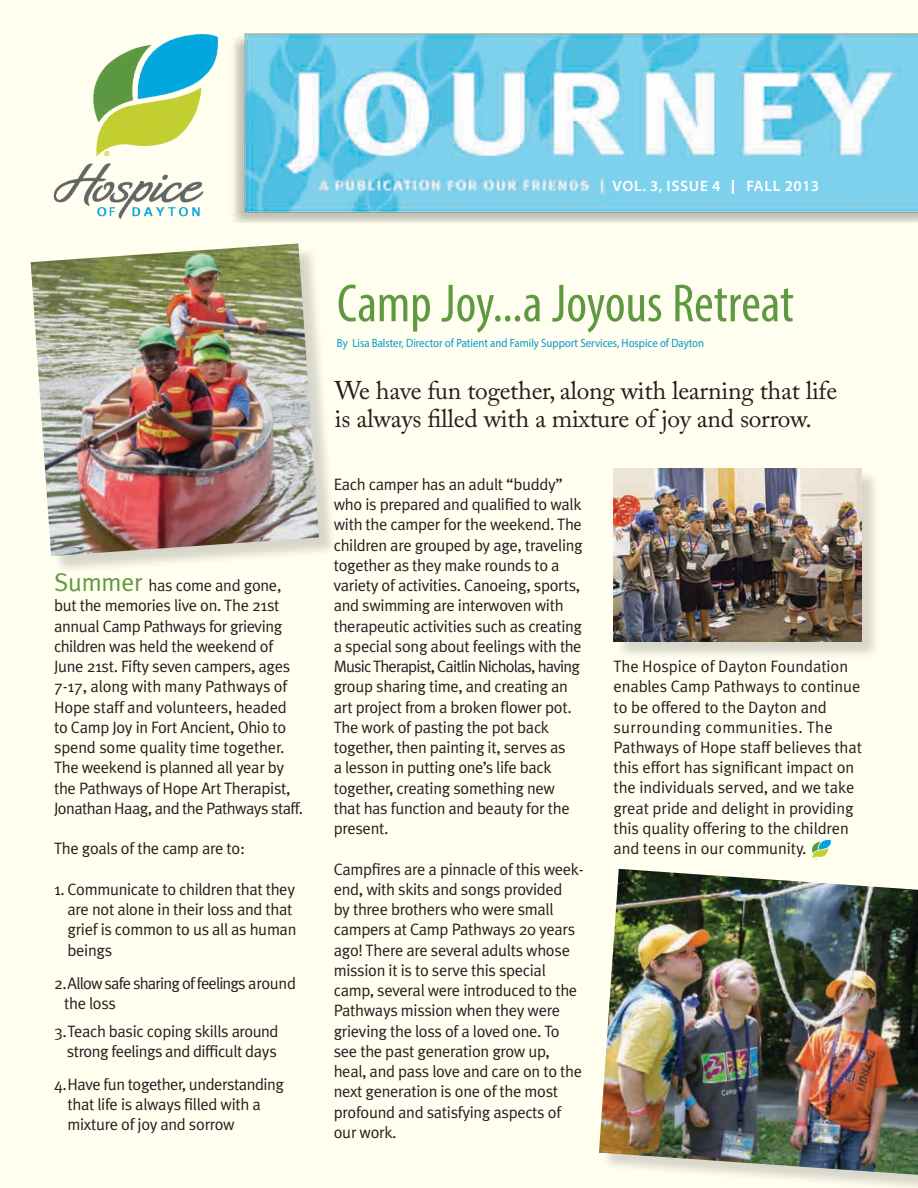
<style>
.page{position:relative;width:918px;height:1188px;background:#fffeef}
.page>*{position:absolute;margin:0;border:0;box-sizing:border-box;transform-origin:0 0}
.t1{font:condensed 54px "Myriad Pro";color:#5e9841}
.t2{font:25.5px/28.5px "Adobe Caslon Pro";letter-spacing:-.01em;color:#231f20}
.t3{font:25.5px "Meta Plus Normal";letter-spacing:-.01em;color:#5e9841}
.t4{font:16.5px/20.2px "Meta Plus Normal";letter-spacing:-.02em;color:#231f20}
.t5{font:16.5px/20.2px "Meta Plus Normal";letter-spacing:-.05em;color:#231f20}
.t6{font:600 15px "Myriad Pro";letter-spacing:.045em;color:#fff}
.t7{font:600 15px "Myriad Pro";letter-spacing:.045em;color:#fff;scale:1.04 1}
.t8{font:12px "Myriad Pro";color:#0098cf;scale:.9 1}
</style>
<div class="page">
<div style="left:33px;top:246px;width:304px;height:329px;background:#231f20;opacity:.18"></div>
<img style="left:31px;top:243px;width:288px;height:313px">
<img style="left:232px;top:33px;width:686px;height:190px">
<svg style="left:732px;top:180px;width:2px;height:14px"></svg>
<img style="left:53px;top:34px;width:166px;height:186px">
<svg style="left:811px;top:839px;width:21px;height:21px"></svg>
<div style="left:616px;top:471px;width:264px;height:189px;background:#231f20;opacity:.18"></div>
<img style="left:613px;top:468px;width:248px;height:173px">
<div style="left:602px;top:872px;width:316px;height:316px;background:#231f20;opacity:.18"></div>
<img style="left:599px;top:869px;width:319px;height:306px">
<p class="t7" style="left:613px;top:176px;width:105px">VOL. 3, ISSUE 4</p>
<p class="t7" style="left:746px;top:176px;width:18px">FA</p>
<p class="t6" style="left:620px;top:177px;width:106px">VOL. 2, ISSUE 3</p>
<p class="t6" style="left:749px;top:177px;width:26px">FALLLL</p>
<p class="t7" style="left:811px;top:176px;width:10px">3</p>
<p class="t6" style="left:786px;top:177px;width:35px">2012</p>
<h2 class="t3" style="left:54px;top:567px;width:90px">Summer</h2>
<p class="t4" style="left:54px;top:575px;width:251px;text-indent:95px">has come and gone, but the memories live on. The 21st annual Camp Pathways for grieving children was held the weekend of June 21st. Fifty seven campers, ages 7-17, along with many Pathways of Hope staff and volunteers, headed to Camp Joy in Fort Ancient, Ohio to spend some quality time together.<br>The weekend is planned all year by the Pathways of Hope Art Therapist, Jonathan Haag, and the Pathways staff.</p>
<p class="t4" style="left:54px;top:838px;width:192px">The goals of the camp are to:</p>
<p class="t4" style="left:68px;top:879px;width:230px;text-indent:-14px">1. Communicate to children that they are not alone in their loss and that grief is common to us all as human beings</p>
<p class="t5" style="left:64px;top:973px;width:233px;text-indent:-10px">2.Allow safe sharing of feelings around the loss</p>
<p class="t4" style="left:54px;top:1021px;width:226px;text-align:right">3.Teach basic coping skills around strong feelings and difficult days</p>
<p class="t4" style="left:68px;top:1074px;width:218px;text-indent:-14px">4.Have fun together, understanding that life is always filled with a mixture of joy and sorrow</p>
<h1 class="t1" style="left:337px;top:271px;width:458px">Camp Joy...a Joyous Retreat</h1>
<p class="t8" style="left:337px;top:336px;width:410px">By Lisa Balster, Director of Patient and Family Support Services, Hospice of Dayton</p>
<h2 class="t2" style="left:335px;top:376px;width:504px">We have fun together, along with learning that life is always filled with a mixture of joy and sorrow.</h2>
<p class="t4" style="left:334px;top:474px;width:251px">Each camper has an adult “buddy” who is prepared and qualified to walk with the camper for the weekend. The children are grouped by age, traveling together as they make rounds to a variety of activities. Canoeing, sports, and swimming are interwoven with therapeutic activities such as creating a special song about feelings with the Music Therapist, Caitlin Nicholas, having group sharing time, and creating an art project from a broken flower pot.<br>The work of pasting the pot back together, then painting it, serves as<br>a lesson in putting one’s life back together, creating something new that has function and beauty for the present.</p>
<p class="t4" style="left:334px;top:859px;width:252px">Campfires are a pinnacle of this week&shy;end, with skits and songs provided<br>by three brothers who were small campers at Camp Pathways 20 years ago! There are several adults whose mission it is to serve this special camp, several were introduced to the<br>Pathways mission when they were grieving the loss of a loved one. To see the past generation grow up, heal, and pass love and care on to the next generation is one of the most profound and satisfying aspects of our work.</p>
<p class="t4" style="left:613px;top:656px;width:250px">The Hospice of Dayton Foundation enables Camp Pathways to continue to be offered to the Dayton and surrounding communities. The Pathways of Hope staff believes that this effort has significant impact on the individuals served, and we take great pride and delight in providing this quality offering to the children and teens in our community.</p>
</div>
